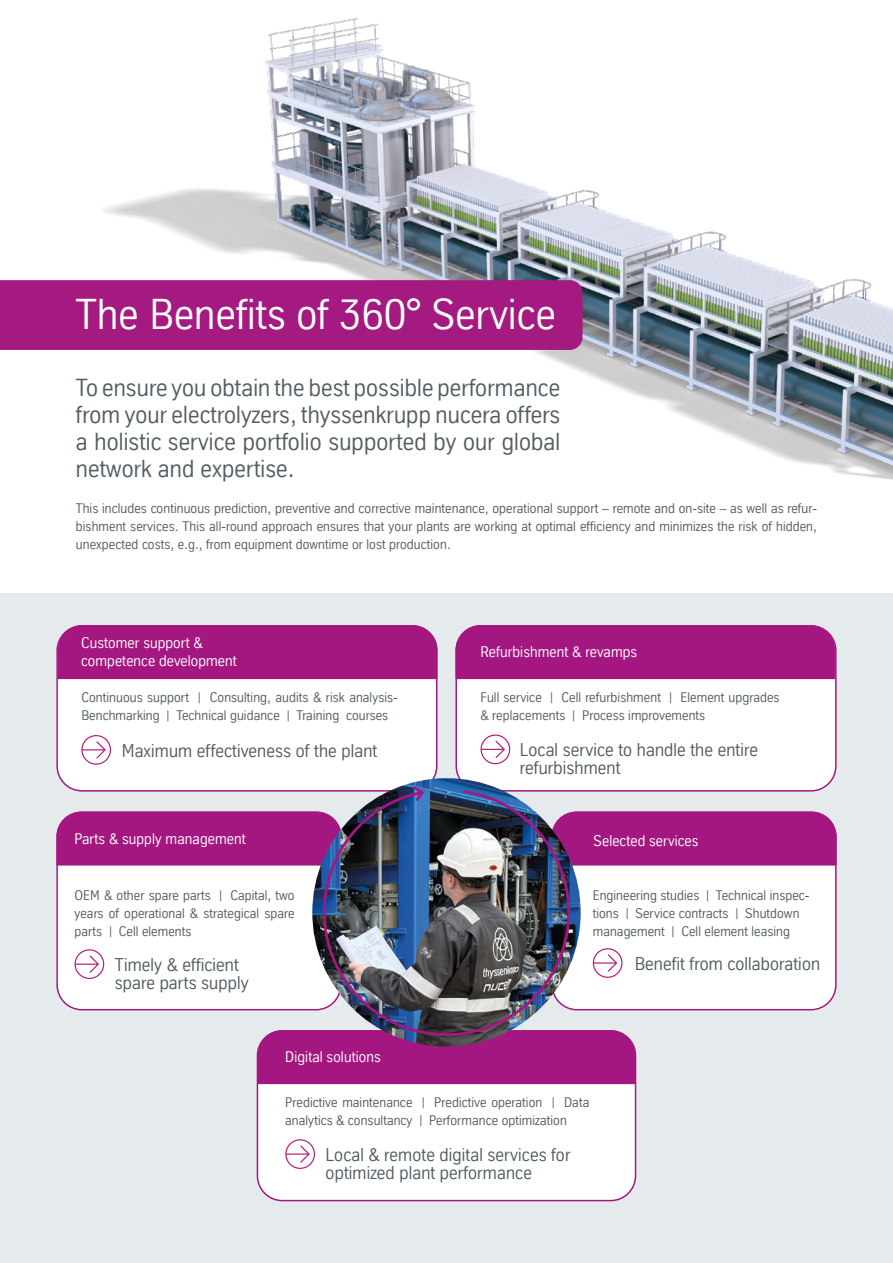
<style>
.page{position:relative;width:893px;height:1263px;background:#fff}
.page>*{position:absolute;margin:0;border:0;box-sizing:border-box;transform-origin:0 0}
.Einf__Abs{font:42px "TK Type";color:#fff}
.Einf__Abs-2{font:24px/27px "TK Type";color:#525d62;text-align:justify}
.Einf__Abs-3{font:18px/18px "TK Type";color:#525d62}
.Einf__Abs-4{font:15px/18px "TK Type";color:#fff}
.Einf__Abs-5{font:13.5px/18px "TK Type";color:#525d62}
</style>
<div class="page">
<div style="left:0;top:594px;width:893px;height:669px;background:#e5eaed"></div>
<img style="left:104px;top:18px;width:789px;height:462px">
<div style="left:0;top:280px;width:583px;height:70px;background:#a51a80"></div>
<div style="left:257px;top:1031px;width:378px;height:169px;background:#fff;border-radius:25px"></div>
<div style="left:257px;top:1030px;width:379px;height:171px;border:2px solid #a51780;border-radius:25px"></div>
<div style="left:257px;top:1030px;width:379px;height:54px;background:#a51780"></div>
<svg style="left:285px;top:1139px;width:30px;height:30px"></svg>
<div style="left:57px;top:812px;width:284px;height:198px;background:#fff;border-radius:25px"></div>
<div style="left:56px;top:811px;width:257px;height:54px;background:#a51780"></div>
<svg style="left:75px;top:949px;width:29px;height:30px"></svg>
<div style="left:552px;top:812px;width:284px;height:198px;background:#fff;border-radius:25px"></div>
<div style="left:580px;top:811px;width:257px;height:54px;background:#a51780"></div>
<svg style="left:593px;top:948px;width:29px;height:30px"></svg>
<div style="left:456px;top:626px;width:380px;height:165px;background:#fff;border-radius:25px"></div>
<div style="left:455px;top:625px;width:382px;height:167px;border:2px solid #a51780;border-radius:25px"></div>
<div style="left:455px;top:625px;width:380px;height:54px;background:#a51780"></div>
<svg style="left:481px;top:734px;width:29px;height:30px"></svg>
<div style="left:57px;top:626px;width:380px;height:165px;background:#fff;border-radius:25px"></div>
<div style="left:56px;top:625px;width:381px;height:167px;border:2px solid #a51780;border-radius:25px"></div>
<div style="left:58px;top:625px;width:379px;height:54px;background:#a51780"></div>
<svg style="left:81px;top:735px;width:30px;height:30px"></svg>
<img style="left:313px;top:788px;width:267px;height:258px">
<svg style="left:410px;top:783px;width:16px;height:21px"></svg>
<p class="Einf__Abs" style="left:76px;top:291px;width:482px">The Benefits of 360° Service</p>
<p class="Einf__Abs-2" style="left:76px;top:374px;width:486px">To ensure you obtain the best possible performance from your electrolyzers, thyssenkrupp nucera offers a holistic service portfolio supported by our global network and expertise.</p>
<p class="Einf__Abs-5" style="left:76px;top:499px;width:743px;text-align:justify">This includes continuous prediction, preventive and corrective maintenance, operational support – remote and on-site – as well as refur&shy;bishment services. This all-round approach ensures that your plants are working at optimal efficiency and minimizes the risk of hidden, unexpected costs, e.g., from equipment downtime or lost production.</p>
<p class="Einf__Abs-4" style="left:81px;top:634px;width:157px">Customer support &amp; competence development</p>
<p class="Einf__Abs-5" style="left:81px;top:688px;width:318px">Continuous support | Consulting, audits &amp; risk analysis-<br>Benchmarking | Technical guidance | Training courses</p>
<p class="Einf__Abs-3" style="left:122px;top:741px;width:257px">Maximum effectiveness of the plant</p>
<p class="Einf__Abs-4" style="left:74px;top:829px;width:173px">Parts &amp; supply management</p>
<p class="Einf__Abs-5" style="left:74px;top:886px;width:222px;text-align:justify">OEM &amp; other spare parts | Capital, two years of operational &amp; strategical spare parts | Cell elements</p>
<p class="Einf__Abs-3" style="left:115px;top:955px;width:136px">Timely &amp; efficient spare parts supply</p>
<p class="Einf__Abs-4" style="left:480px;top:643px;width:158px">Refurbishment &amp; revamps</p>
<p class="Einf__Abs-5" style="left:480px;top:688px;width:301px">Full service | Cell refurbishment | Element upgrades &amp; replacements | Process improvements</p>
<p class="Einf__Abs-3" style="left:520px;top:741px;width:240px">Local service to handle the entire refurbishment</p>
<p class="Einf__Abs-4" style="left:594px;top:831px;width:106px">Selected services</p>
<p class="Einf__Abs-5" style="left:593px;top:886px;width:218px">Engineering studies | Technical inspec&shy;tions | Service contracts | Shutdown management | Cell element leasing</p>
<p class="Einf__Abs-3" style="left:635px;top:954px;width:187px">Benefit from collaboration</p>
<p class="Einf__Abs-4" style="left:285px;top:1048px;width:97px">Digital solutions</p>
<p class="Einf__Abs-5" style="left:285px;top:1093px;width:306px">Predictive maintenance | Predictive operation | Data analytics &amp; consultancy | Performance optimization</p>
<p class="Einf__Abs-3" style="left:326px;top:1145px;width:246px">Local &amp; remote digital services for optimized plant performance</p>
</div>
